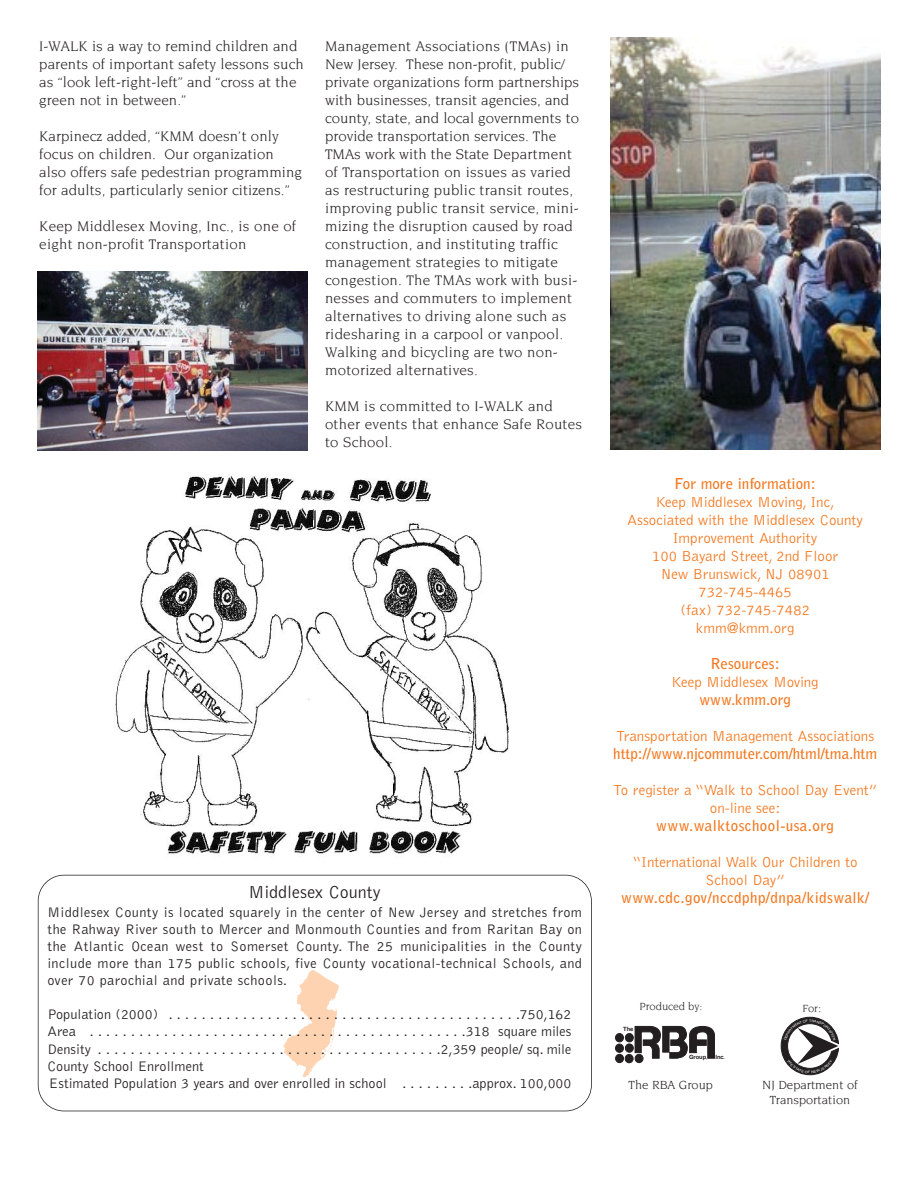
<style>
.page{position:relative;width:918px;height:1188px;background:#fff}
.page>*{position:absolute;margin:0;border:0;box-sizing:border-box;transform-origin:0 0}
.t1{font:300 18px "Bell Gothic";color:#231f20}
.t2{font:15px/18px "Novarese";letter-spacing:.015em;color:#231f20}
.t3{font:300 15px/18px "Bell Gothic";color:#f47920;text-align:center}
.t4{font:700 15px "Bell Gothic";color:#f47920}
.t5{font:700 15px "Bell Gothic";letter-spacing:.03em;color:#f47920}
.t6{font:300 14.25px/17.1px "Bell Gothic";color:#231f20;text-align:justify}
.t7{font:12.75px/15.3px "Novarese";color:#231f20;text-align:center}
.t8{font:11.25px "Novarese";color:#231f20}
.t9{font:700 5.7px "Helvetica";letter-spacing:-.005em;color:#231f20}
.s1{font-size:13.5px}
.s2{font-size:4.5px}
</style>
<div class="page">
<img style="left:610px;top:38px;width:270px;height:412px">
<img style="left:38px;top:272px;width:270px;height:179px">
<img style="left:115px;top:476px;width:394px;height:379px">
<div style="left:615px;top:1033px;width:9px;height:9px;background:#231f20;border:1px solid #231f20;border-radius:50%"></div>
<div style="left:625px;top:1044px;width:9px;height:9px;background:#231f20;border:1px solid #231f20;border-radius:50%"></div>
<div style="left:625px;top:1033px;width:9px;height:9px;background:#231f20;border:1px solid #231f20;border-radius:50%"></div>
<div style="left:615px;top:1044px;width:9px;height:9px;background:#231f20;border:1px solid #231f20;border-radius:50%"></div>
<div style="left:615px;top:1054px;width:9px;height:9px;background:#231f20;border:1px solid #231f20;border-radius:50%"></div>
<div style="left:625px;top:1054px;width:8px;height:9px;background:#231f20;border:1px solid #231f20;border-radius:50%"></div>
<div style="left:635px;top:1054px;width:8px;height:9px;background:#231f20;border:1px solid #231f20;border-radius:50%"></div>
<svg style="left:634px;top:1026px;width:81px;height:33px"></svg>
<img style="left:283px;top:970px;width:56px;height:107px">
<div style="left:38px;top:875px;width:554px;height:236px;border:2px solid #231f20;border-radius:26px"></div>
<svg style="left:781px;top:1017px;width:58px;height:58px"></svg>
<p class="t2" style="left:39px;top:38px;width:266px">I-WALK is a way to remind children and parents of important safety lessons such as “look left-right-left” and “cross at the green not in between.”</p>
<p class="t2" style="left:39px;top:128px;width:264px">Karpinecz added, “KMM doesn’t only focus on children. Our organization also offers safe pedestrian programming for adults, particularly senior citizens.”</p>
<p class="t2" style="left:39px;top:218px;width:258px">Keep Middlesex Moving, Inc., is one of eight non-profit Transportation</p>
<p class="t2" style="left:325px;top:38px;width:256px">Management Associations (TMAs) in New Jersey. These non-profit, public/ private organizations form partnerships with businesses, transit agencies, and county, state, and local governments to provide transportation services. The TMAs work with the State Department of Transportation on issues as varied as restructuring public transit routes, improving public transit service, mini&shy;mizing the disruption caused by road construction, and instituting traffic management strategies to mitigate congestion. The TMAs work with busi&shy;nesses and commuters to implement alternatives to driving alone such as ridesharing in a carpool or vanpool.<br>Walking and bicycling are two non&shy;motorized alternatives.</p>
<p class="t2" style="left:325px;top:398px;width:259px">KMM is committed to I-WALK and other events that enhance Safe Routes to School.</p>
<p class="t1" style="left:249px;top:885px;width:134px">Middlesex County</p>
<p class="t6" style="left:48px;top:904px;width:536px">Middlesex County is located squarely in the center of New Jersey and stretches from the Rahway River south to Mercer and Monmouth Counties and from Raritan Bay on the Atlantic Ocean west to Somerset County. The 25 municipalities in the County include more than 175 public schools, five County vocational-technical Schools, and over 70 parochial and private schools.</p>
<p class="t6" style="left:48px;top:1007px;width:525px;text-align:left">Population (2000) . . . . . . . . . . . . . . . . . . . . . . . . . . . . . . . . . . . . . . . . . . .750,162<br>Area . . . . . . . . . . . . . . . . . . . . . . . . . . . . . . . . . . . . . . . . . . . . . .318 square miles Density . . . . . . . . . . . . . . . . . . . . . . . . . . . . . . . . . . . . . . . . . .2,359 people/ sq. mile County School Enrollment<br>Estimated Population 3 years and over enrolled in school . . . . . . . . .approx. 100,000</p>
<p class="t4" style="left:675px;top:477px;width:143px">For more information:</p>
<p class="t3" style="left:627px;top:493px;width:238px">Keep Middlesex Moving, Inc,<br>Associated with the Middlesex County<br>Improvement Authority<br>100 Bayard Street, 2nd Floor<br>New Brunswick, NJ 08901<br>732-745-4465<br>(fax) 732-745-7482<br>kmm@kmm.org</p>
<p class="t4" style="left:711px;top:657px;width:71px">Resources:</p>
<p class="t3" style="left:672px;top:673px;width:149px">Keep Middlesex Moving</p>
<p class="t4" style="left:699px;top:693px;width:93px">www.kmm.org</p>
<p class="t3" style="left:616px;top:727px;width:260px">Transportation Management Associations</p>
<p class="t4" style="left:613px;top:747px;width:265px">http://www.njcommuter.com/html/tma.htm</p>
<p class="t3" style="left:613px;top:781px;width:266px">To register a “Walk to School Day Event” on-line see:</p>
<p class="t5" style="left:656px;top:819px;width:179px">www.walktoschool-usa.org</p>
<p class="t3" style="left:633px;top:853px;width:226px">“International Walk Our Children to<br>School Day”</p>
<p class="t5" style="left:621px;top:891px;width:250px">www.cdc.gov/nccdphp/dnpa/kidswalk/</p>
<p class="t8" style="left:639px;top:1002px;width:64px">Produced by:</p>
<p class="t8" style="left:802px;top:1003px;width:21px">For<span class="s1">:</span></p>
<p class="t9" style="left:623px;top:1027px;width:12px">The</p>
<p class="t9" style="left:689px;top:1054px;width:19px">Group<span class="s2">,</span></p>
<p class="t9" style="left:715px;top:1054px;width:11px">Inc<span class="s2">.</span></p>
<p class="t7" style="left:629px;top:1078px;width:86px">The RBA Group</p>
<p class="t7" style="left:762px;top:1078px;width:97px">NJ Department of<br>Transportation</p>
</div>
